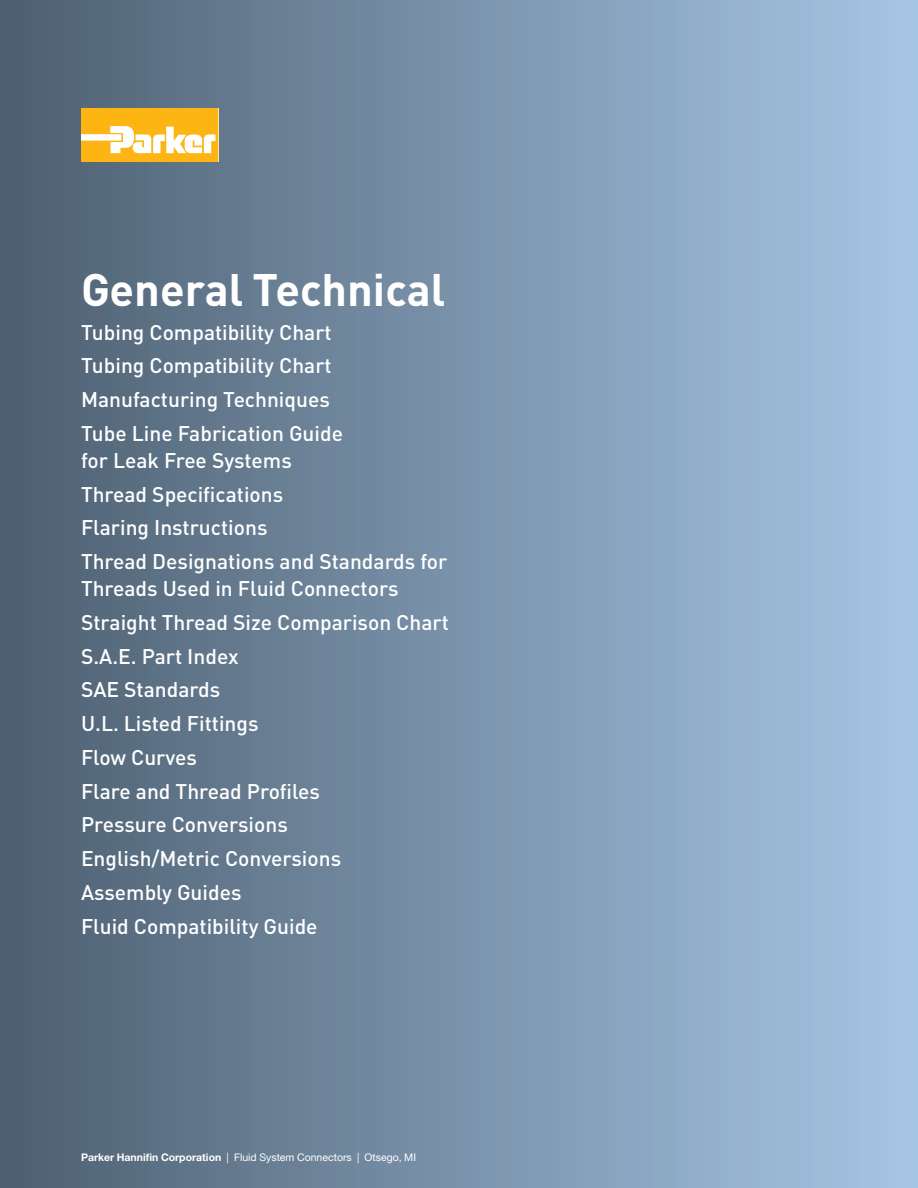
<style>
.page{position:relative;width:918px;height:1188px;background:#fff}
.page>*{position:absolute;margin:0;border:0;box-sizing:border-box;transform-origin:0 0}
.t1{font:700 45px "DINOT";color:#fff}
.t2{font:500 21px/33.8px "DINOT";color:#fff}
.t3{font:10.5px "Helvetica Neue LT Std";color:#fff}
.s1{font-weight:700}
</style>
<div class="page">
<img style="left:0;top:0;width:918px;height:1188px">
<svg style="left:81px;top:108px;width:137px;height:54px"></svg>
<h1 class="t1" style="left:81px;top:274px;width:366px">General Technical</h1>
<p class="t2" style="left:81px;top:317px;width:264px">Tubing Compatibility Chart<br>Tubing Compatibility Chart<br>Manufacturing Techniques<br>Tube Line Fabrication Guide</p>
<p class="t2" style="left:81px;top:445px;width:368px">for Leak Free Systems<br>Thread Specifications<br>Flaring Instructions<br>Thread Designations and Standards for</p>
<p class="t2" style="left:81px;top:574px;width:369px">Threads Used in Fluid Connectors<br>Straight Thread Size Comparison Chart<br>S.A.E. Part Index<br>SAE Standards<br>U.L. Listed Fittings<br>Flow Curves<br>Flare and Thread Profiles<br>Pressure Conversions<br>English/Metric Conversions<br>Assembly Guides<br>Fluid Compatibility Guide</p>
<p class="t3" style="left:81px;top:1153px;width:337px"><span class="s1">Parker Hannifin Corporation</span> | Fluid System Connectors | Otsego, MI</p>
</div>
